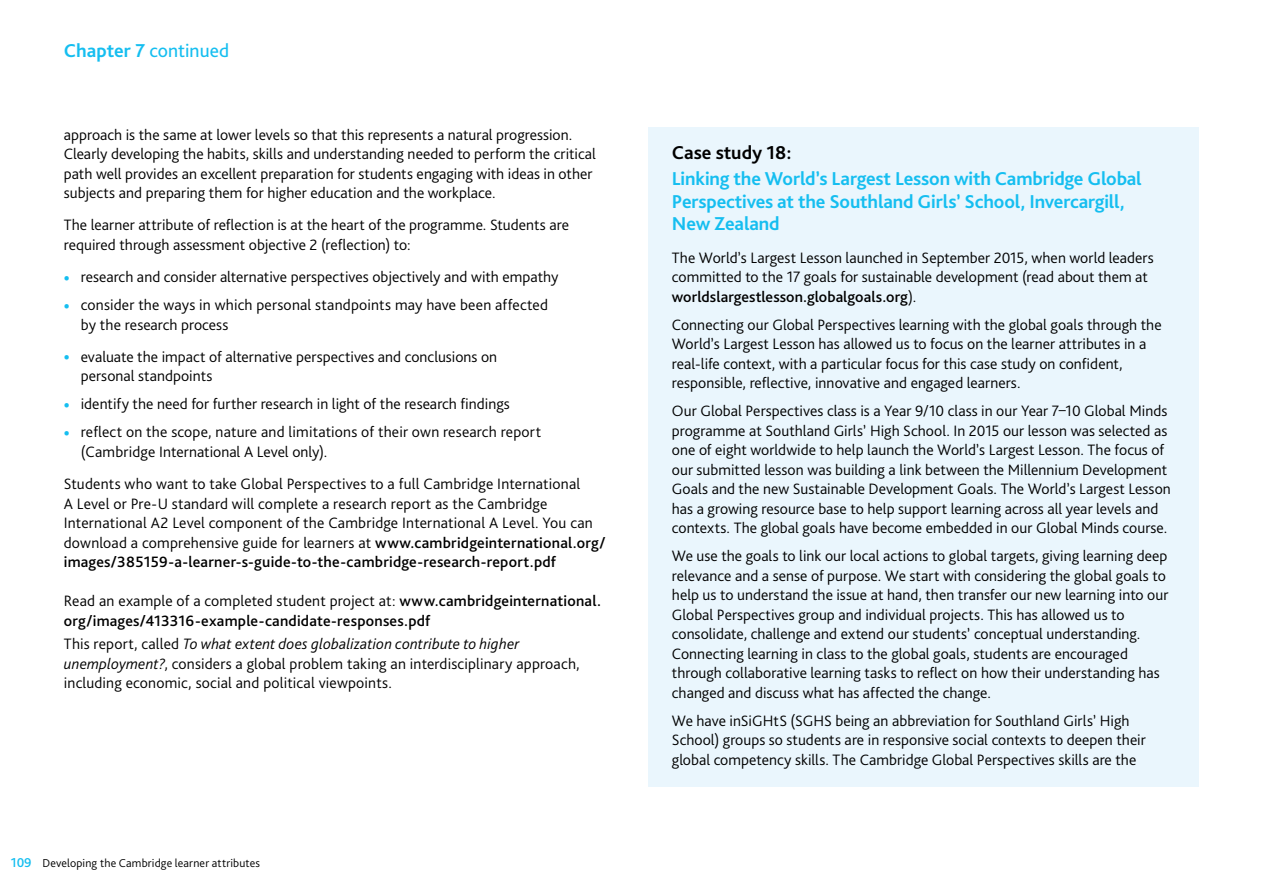
<style>
.page{position:relative;width:1263px;height:893px;background:#fff}
.page>*{position:absolute;margin:0;border:0;box-sizing:border-box;transform-origin:0 0}
.t1{font:700 19.5px/22.5px "Bliss Pro";letter-spacing:-.01em;color:#15bef0}
.t2{font:19.5px "Bliss Pro";color:#15bef0}
.t3{font:700 19.5px "Bliss Pro";color:#000}
.t4{font:300 15.75px/19.5px "Bliss Pro";letter-spacing:.005em;color:#000}
.t5{font:500 15.75px/19.5px "Bliss Pro";letter-spacing:.015em;color:#000}
.t6{font:300 12px "Bliss Pro";letter-spacing:.015em;color:#000}
.s1{font-weight:700}
.s2{font-weight:700;font-size:18px;color:#15bef0}
.s3{font-weight:500}
.s4{font-weight:300}
.s5{font-style:italic}
.s6{font-weight:500;font-size:13.5px;color:#15bef0}
</style>
<div class="page">
<div style="left:648px;top:128px;width:551px;height:659px;background:#eaf6fd"></div>
<p class="t2" style="left:64px;top:39px;width:167px"><span class="s1">Chapter 7</span> continued</p>
<p class="t4" style="left:64px;top:125px;width:534px">approach is the same at lower levels so that this represents a natural progression.<br>Clearly developing the habits, skills and understanding needed to perform the critical path well provides an excellent preparation for students engaging with ideas in other subjects and preparing them for higher education and the workplace.</p>
<p class="t4" style="left:64px;top:215px;width:507px">The learner attribute of reflection is at the heart of the programme. Students are required through assessment objective 2 (reflection) to:</p>
<p class="t4" style="left:64px;top:267px;width:496px"><span class="s2">•</span> research and consider alternative perspectives objectively and with empathy</p>
<p class="t4" style="left:81px;top:295px;width:469px;text-indent:-17px"><span class="s2">•</span> consider the ways in which personal standpoints may have been affected by the research process</p>
<p class="t4" style="left:81px;top:347px;width:418px;text-indent:-17px"><span class="s2">•</span> evaluate the impact of alternative perspectives and conclusions on personal standpoints</p>
<p class="t4" style="left:64px;top:394px;width:447px"><span class="s2">•</span> identify the need for further research in light of the research findings</p>
<p class="t4" style="left:81px;top:422px;width:462px;text-indent:-17px"><span class="s2">•</span> reflect on the scope, nature and limitations of their own research report (Cambridge International A Level only).</p>
<p class="t4" style="left:64px;top:474px;width:543px">Students who want to take Global Perspectives to a full Cambridge International<br>A Level or Pre-U standard will complete a research report as the Cambridge International A2 Level component of the Cambridge International A Level. You can download a comprehensive guide for learners at <span class="s3">www.cambridgeinternational.org/ images/385159-a-learner-s-guide-to-the-cambridge-research-report.pdf</span></p>
<p class="t5" style="left:64px;top:591px;width:539px"><span class="s4">Read an example of a completed student project at:</span> www.cambridgeinternational. org/images/413316-example-candidate-responses.pdf</p>
<p class="t4" style="left:64px;top:634px;width:517px">This report, called <span class="s5">To what extent does globalization contribute to higher unemployment?</span>, considers a global problem taking an interdisciplinary approach, including economic, social and political viewpoints.</p>
<p class="t6" style="left:11px;top:855px;width:251px"><span class="s6">109</span> Developing the Cambridge learner attributes</p>
<p class="t3" style="left:672px;top:140px;width:121px">Case study 18:</p>
<p class="t1" style="left:672px;top:168px;width:471px">Linking the World’s Largest Lesson with Cambridge Global<br>Perspectives at the Southland Girls’ School, Invercargill,<br>New Zealand</p>
<p class="t4" style="left:672px;top:248px;width:483px">The World’s Largest Lesson launched in September 2015, when world leaders committed to the 17 goals for sustainable development (read about them at <span class="s3">worldslargestlesson.globalgoals.org</span>).</p>
<p class="t4" style="left:672px;top:315px;width:491px">Connecting our Global Perspectives learning with the global goals through the World’s Largest Lesson has allowed us to focus on the learner attributes in a real-life context, with a particular focus for this case study on confident, responsible, reflective, innovative and engaged learners.</p>
<p class="t4" style="left:672px;top:401px;width:500px">Our Global Perspectives class is a Year 9/10 class in our Year 7–10 Global Minds programme at Southland Girls’ High School. In 2015 our lesson was selected as one of eight worldwide to help launch the World’s Largest Lesson. The focus of our submitted lesson was building a link between the Millennium Development Goals and the new Sustainable Development Goals. The World’s Largest Lesson has a growing resource base to help support learning across all year levels and contexts. The global goals have become embedded in our Global Minds course.</p>
<p class="t4" style="left:672px;top:546px;width:498px">We use the goals to link our local actions to global targets, giving learning deep relevance and a sense of purpose. We start with considering the global goals to help us to understand the issue at hand, then transfer our new learning into our Global Perspectives group and individual projects. This has allowed us to consolidate, challenge and extend our students’ conceptual understanding.<br>Connecting learning in class to the global goals, students are encouraged through collaborative learning tasks to reflect on how their understanding has changed and discuss what has affected the change.</p>
<p class="t4" style="left:672px;top:711px;width:475px">We have inSiGHtS (SGHS being an abbreviation for Southland Girls’ High<br>School) groups so students are in responsive social contexts to deepen their global competency skills. The Cambridge Global Perspectives skills are the</p>
</div>
